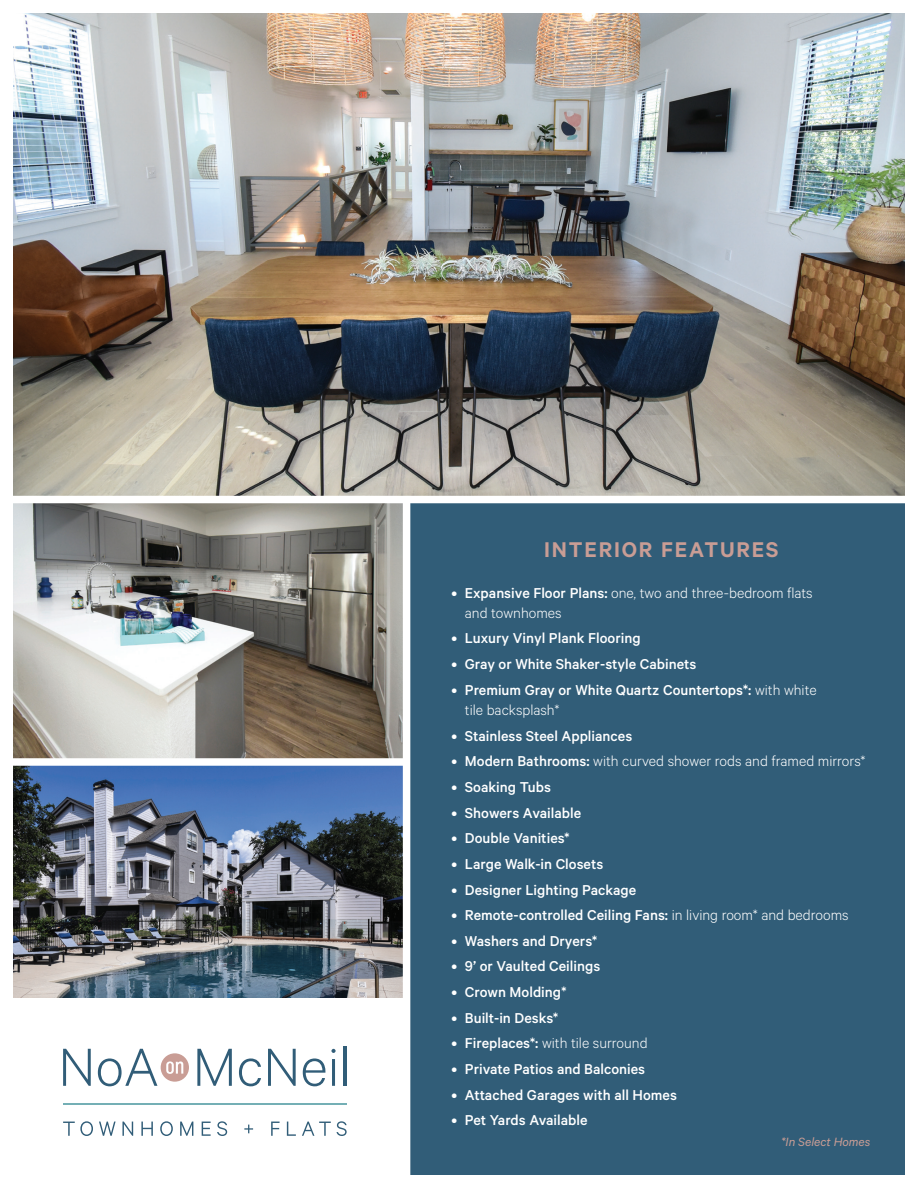
<style>
.page{position:relative;width:918px;height:1188px;background:#fff}
.page>*{position:absolute;margin:0;border:0;box-sizing:border-box;transform-origin:0 0}
.t1{font:600 24px "Calibre";letter-spacing:.075em;color:#c99d95}
.t2{font:500 16.2px/20.2px "Calibre";color:#fff}
.t3{font:300 16.2px/20.2px "Calibre";color:#fff}
.t4{font:italic 13.5px "Calibre";color:#c99d95}
.s1{font-weight:500}
.s2{font-weight:300}
</style>
<div class="page">
<img style="left:14px;top:503px;width:389px;height:495px">
<img style="left:14px;top:14px;width:890px;height:482px">
<div style="left:407px;top:503px;width:497px;height:671px;background:#315d78"></div>
<div style="left:403px;top:500px;width:7px;height:688px;background:#fff"></div>
<div style="left:0;top:758px;width:407px;height:8px;background:#fff"></div>
<svg style="left:63px;top:1121px;width:30px;height:15px"></svg>
<svg style="left:99px;top:1122px;width:17px;height:14px"></svg>
<svg style="left:122px;top:1122px;width:11px;height:14px"></svg>
<svg style="left:141px;top:1122px;width:12px;height:14px"></svg>
<svg style="left:160px;top:1121px;width:13px;height:15px"></svg>
<svg style="left:180px;top:1122px;width:13px;height:14px"></svg>
<svg style="left:202px;top:1122px;width:9px;height:14px"></svg>
<svg style="left:217px;top:1121px;width:10px;height:15px"></svg>
<svg style="left:244px;top:1125px;width:9px;height:8px"></svg>
<svg style="left:271px;top:1122px;width:9px;height:14px"></svg>
<svg style="left:287px;top:1122px;width:9px;height:14px"></svg>
<svg style="left:302px;top:1122px;width:29px;height:14px"></svg>
<svg style="left:337px;top:1121px;width:10px;height:15px"></svg>
<svg style="left:63px;top:1049px;width:28px;height:37px"></svg>
<svg style="left:98px;top:1049px;width:91px;height:37px"></svg>
<svg style="left:197px;top:1049px;width:35px;height:37px"></svg>
<svg style="left:239px;top:1058px;width:22px;height:28px"></svg>
<svg style="left:268px;top:1049px;width:28px;height:37px"></svg>
<svg style="left:303px;top:1058px;width:22px;height:28px"></svg>
<svg style="left:331px;top:1049px;width:5px;height:4px"></svg>
<hr style="left:332px;top:1059px;width:3px;height:27px;background:#315d78">
<hr style="left:344px;top:1047px;width:3px;height:39px;background:#315d78">
<hr style="left:63px;top:1103px;width:284px;height:2px;background:#74afb5">
<p class="t1" style="left:544px;top:535px;width:236px">INTERIOR FEATURES</p>
<p class="t3" style="left:465px;top:582px;width:349px;text-indent:-14px"><span class="s1">• Expansive Floor Plans:</span> one, two and three-bedroom flats and townhomes</p>
<p class="t2" style="left:451px;top:628px;width:191px">• Luxury Vinyl Plank Flooring</p>
<p class="t2" style="left:451px;top:653px;width:247px">• Gray or White Shaker-style Cabinets</p>
<p class="t2" style="left:465px;top:679px;width:353px;text-indent:-14px">• Premium Gray or White Quartz Countertops*: <span class="s2">with white tile backsplash*</span></p>
<p class="t2" style="left:451px;top:725px;width:182px">• Stainless Steel Appliances</p>
<p class="t3" style="left:451px;top:750px;width:416px"><span class="s1">• Modern Bathrooms:</span> with curved shower rods and framed mirrors*</p>
<p class="t2" style="left:451px;top:776px;width:101px">• Soaking Tubs</p>
<p class="t2" style="left:451px;top:802px;width:131px">• Showers Available</p>
<p class="t2" style="left:451px;top:828px;width:120px">• Double Vanities*</p>
<p class="t2" style="left:451px;top:853px;width:153px">• Large Walk-in Closets</p>
<p class="t2" style="left:451px;top:879px;width:186px">• Designer Lighting Package</p>
<p class="t2" style="left:451px;top:905px;width:399px">• Remote-controlled Ceiling Fans: <span class="s2">in living room* and bedrooms</span></p>
<p class="t2" style="left:451px;top:930px;width:148px">• Washers and Dryers*</p>
<p class="t2" style="left:451px;top:956px;width:150px">• 9’ or Vaulted Ceilings</p>
<p class="t2" style="left:451px;top:982px;width:117px">• Crown Molding*</p>
<p class="t2" style="left:451px;top:1007px;width:109px">• Built-in Desks*</p>
<p class="t3" style="left:451px;top:1033px;width:198px"><span class="s1">• Fireplaces*:</span> with tile surround</p>
<p class="t2" style="left:451px;top:1058px;width:195px">• Private Patios and Balconies</p>
<p class="t2" style="left:451px;top:1084px;width:227px">• Attached Garages with all Homes</p>
<p class="t2" style="left:451px;top:1110px;width:138px">• Pet Yards Available</p>
<p class="t4" style="left:781px;top:1134px;width:91px">*In Select Homes</p>
</div>
